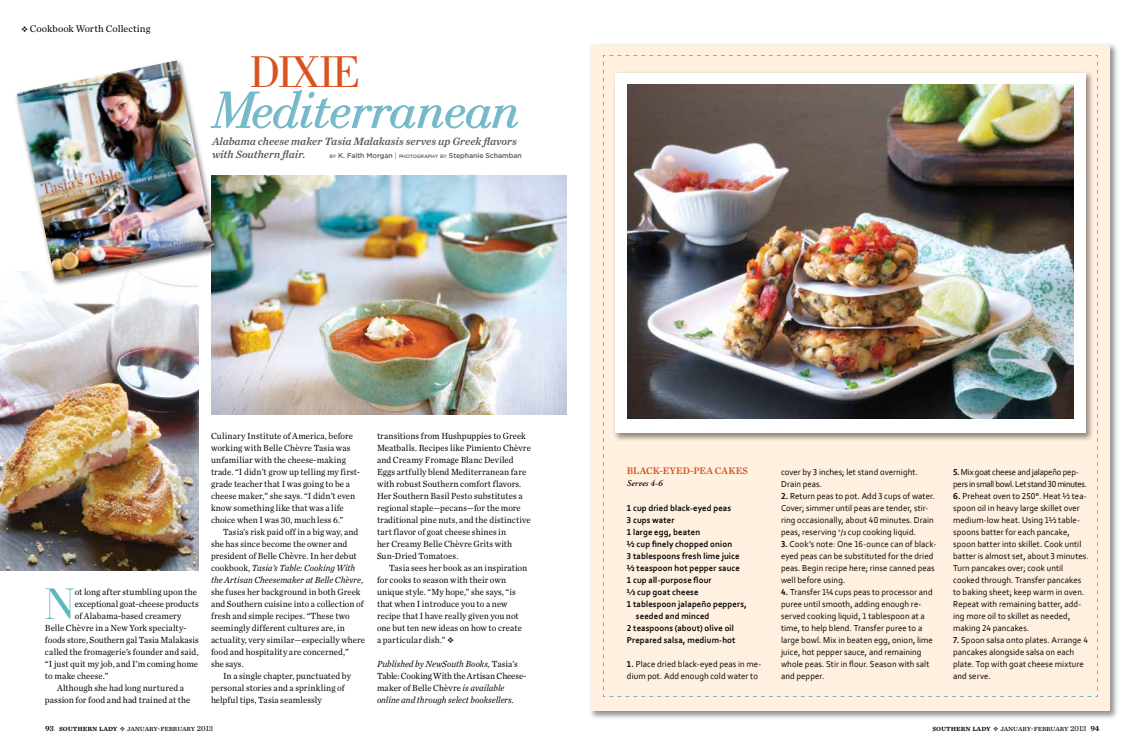
<style>
.page{position:relative;width:1134px;height:756px;background:#fff}
.page>*{position:absolute;margin:0;border:0;box-sizing:border-box;transform-origin:0 0}
.t1{font:50px "Bauer Bodoni Italic Os F";letter-spacing:-.01em;color:#74b9c8}
.t2{font:46px "Bodoni";letter-spacing:-.05em;color:#d9531e}
.t3{font:43.3px "Bauer Bodoni";color:#5cb7be;scale:.95 1}
.t4{font:italic 11px/13px "Chronicle Text G1 Semi";color:#58595b}
.t5{font:10px "Chronicle Text G1";letter-spacing:.01em;color:#000}
.t6{font:10px "Chronicle Text G1 Semi";letter-spacing:.055em;color:#d9531e}
.t7{font:9.2px/12px "Chronicle Text G1";letter-spacing:.005em;color:#000;scale:.95 1}
.t8{font:italic 9.2px/12px "Chronicle Text G1";color:#000;scale:.95 1}
.t9{font:9px/12px "Corbel";letter-spacing:.01em;color:#000}
.t10{font:700 9px "Corbel";letter-spacing:.01em;color:#000}
.t11{font:9px/12px "Corbel";letter-spacing:-.025em;color:#000}
.t12{font:italic 600 9px "Adobe Garamond Pro";letter-spacing:.02em;color:#000}
.t13{font:8px "Chronicle Text G1";letter-spacing:-.01em;color:#000}
.t14{font:500 7px "Gotham";letter-spacing:-.01em;color:#58595b}
.s1{font-size:4.9px}
.s2{font-family:"Gotham HTF";font-weight:400}
.s3{font-style:italic}
.s4{font-family:"Chronicle Text G1 Semi"}
.s5{font-style:normal}
.s6{font-weight:700}
</style>
<div class="page">
<img style="left:0;top:288px;width:199px;height:282px">
<div style="left:589px;top:43px;width:530px;height:677px;background:#000;opacity:.44"></div>
<div style="left:591px;top:45px;width:519px;height:666px;background:#fff0df"></div>
<svg style="left:222px;top:89px;width:296px;height:40px"></svg>
<svg style="left:603px;top:55px;width:495px;height:642px"></svg>
<div style="left:613px;top:71px;width:482px;height:371px;background:#000;opacity:.44"></div>
<div style="left:615px;top:73px;width:471px;height:360px;background:#fff"></div>
<img style="left:627px;top:84px;width:447px;height:335px">
<img style="left:211px;top:175px;width:356px;height:240px">
<div style="left:14px;top:58px;width:208px;height:230px;background:#000;opacity:.55"></div>
<img style="left:17px;top:60px;width:198px;height:219px">
<p class="t5" style="left:21px;top:21px;width:131px">❖ Cookbook Worth Collecting</p>
<h2 class="t2" style="left:250px;top:46px;width:112px">dixie</h2>
<h1 class="t1" style="left:213px;top:80px;width:308px">Mediterranean</h1>
<p class="t4" style="left:212px;top:135px;width:306px">Alabama cheese maker Tasia Malakasis serves up Greek flavors with Southern flair.</p>
<p class="t14" style="left:330px;top:152px;width:194px"><span class="s1">BY</span> K. Faith Morgan <span class="s2">|</span> <span class="s1">PHOTOGRAPHY BY</span> Stephanie Schamban</p>
<h3 class="t3" style="left:45px;top:578px;width:33px">N</h3>
<p class="t7" style="left:75px;top:585px;width:130px">ot long after stumbling upon the</p>
<p class="t7" style="left:75px;top:597px;width:132px">exceptional goat-cheese products</p>
<p class="t7" style="left:75px;top:609px;width:114px">of Alabama-based creamery</p>
<p class="t7" style="left:45px;top:621px;width:151px">Belle Chèvre in a New York specialty-</p>
<p class="t7" style="left:45px;top:633px;width:163px">foods store, Southern gal Tasia Malakasis</p>
<p class="t7" style="left:45px;top:645px;width:163px">called the fromagerie’s founder and said,</p>
<p class="t7" style="left:45px;top:657px;width:163px">“I just quit my job, and I’m coming home</p>
<p class="t7" style="left:45px;top:669px;width:68px">to make cheese.”</p>
<p class="t7" style="left:57px;top:681px;width:135px">Although she had long nurtured a</p>
<p class="t7" style="left:45px;top:693px;width:154px">passion for food and had trained at the</p>
<p class="t7" style="left:211px;top:429px;width:158px">Culinary Institute of America, before working with Belle Chèvre Tasia was unfamiliar with the cheese-making trade. “I didn’t grow up telling my first&shy;grade teacher that I was going to be a cheese maker,” she says. “I didn’t even know something like that was a life choice when I was 30, much less 6.”</p>
<p class="t7" style="left:211px;top:525px;width:164px;text-indent:12px">Tasia’s risk paid off in a big way, and she has since become the owner and president of Belle Chèvre. In her debut cookbook, <span class="s3">Tasia’s Table: Cooking With the Artisan Cheesemaker at Belle Chèvre</span>, she fuses her background in both Greek and Southern cuisine into a collection of fresh and simple recipes. “These two seemingly different cultures are, in actuality, very similar—especially where food and hospitality are concerned,”<br>she says.</p>
<p class="t7" style="left:211px;top:669px;width:149px;text-indent:12px">In a single chapter, punctuated by personal stories and a sprinkling of helpful tips, Tasia seamlessly</p>
<p class="t13" style="left:45px;top:723px;width:170px"><span class="s4">93 Southern Lady</span> ❖ january-february 2013</p>
<p class="t7" style="left:377px;top:429px;width:164px">transitions from Hushpuppies to Greek Meatballs. Recipes like Pimiento Chèvre and Creamy Fromage Blanc Deviled Eggs artfully blend Mediterranean fare with robust Southern comfort flavors.<br>Her Southern Basil Pesto substitutes a regional staple—pecans—for the more traditional pine nuts, and the distinctive tart flavor of goat cheese shines in<br>her Creamy Belle Chèvre Grits with Sun-Dried Tomatoes.</p>
<p class="t7" style="left:377px;top:561px;width:160px;text-indent:12px">Tasia sees her book as an inspiration for cooks to season with their own unique style. “My hope,” she says, “is that when I introduce you to a new recipe that I have really given you not one but ten new ideas on how to create a particular dish.” ❖</p>
<p class="t8" style="left:377px;top:657px;width:159px">Published by NewSouth Books, <span class="s5">Tasia’s Table: Cooking With the Artisan Cheese&shy;maker of Belle Chèvre</span> is available online and through select booksellers.</p>
<p class="t6" style="left:627px;top:463px;width:122px">Black-Eyed-Pea Cakes</p>
<p class="t12" style="left:627px;top:478px;width:37px">Serves 4-6</p>
<p class="t10" style="left:627px;top:502px;width:106px">1 cup dried black-eyed peas</p>
<p class="t10" style="left:627px;top:514px;width:49px">3 cups water</p>
<p class="t10" style="left:627px;top:526px;width:75px">1 large egg, beaten</p>
<p class="t10" style="left:627px;top:538px;width:107px">½ cup finely chopped onion</p>
<p class="t10" style="left:627px;top:550px;width:114px">3 tablespoons fresh lime juice</p>
<p class="t10" style="left:627px;top:562px;width:114px">½ teaspoon hot pepper sauce</p>
<p class="t10" style="left:627px;top:574px;width:86px">1 cup all-purpose flour</p>
<p class="t10" style="left:627px;top:586px;width:73px">1/3 cup goat cheese</p>
<p class="t10" style="left:627px;top:598px;width:121px">1 tablespoon jalapeño peppers,</p>
<p class="t10" style="left:636px;top:610px;width:75px">seeded and minced</p>
<p class="t10" style="left:627px;top:622px;width:109px">2 teaspoons (about) olive oil</p>
<p class="t10" style="left:627px;top:634px;width:110px">Prepared salsa, medium-hot</p>
<p class="t9" style="left:627px;top:658px;width:136px"><span class="s6">1.</span> Place dried black-eyed peas in me&shy;dium pot. Add enough cold water to</p>
<p class="t9" style="left:781px;top:466px;width:138px">cover by 3 inches; let stand overnight.<br>Drain peas.</p>
<p class="t9" style="left:781px;top:490px;width:155px"><span class="s6">2.</span> Return peas to pot. Add 3 cups of water.<br>Cover; simmer until peas are tender, stir&shy;ring occasionally, about 40 minutes. Drain peas, reserving <sup>1</sup>/3 cup cooking liquid.</p>
<p class="t9" style="left:781px;top:538px;width:157px"><span class="s6">3.</span> Cook’s note: One 16-ounce can of black&shy;eyed peas can be substituted for the dried peas. Begin recipe here; rinse canned peas well before using.</p>
<p class="t9" style="left:781px;top:586px;width:153px"><span class="s6">4.</span> Transfer 1¼ cups peas to processor and puree until smooth, adding enough re&shy;served cooking liquid, 1 tablespoon at a time, to help blend. Transfer puree to a large bowl. Mix in beaten egg, onion, lime juice, hot pepper sauce, and remaining whole peas. Stir in flour. Season with salt and pepper.</p>
<p class="t11" style="left:953px;top:466px;width:135px"><span class="s6">5.</span> Mix goat cheese and jalapeño pep&shy;pers in small bowl. Let stand 30 minutes.</p>
<p class="t9" style="left:953px;top:490px;width:137px"><span class="s6">6.</span> Preheat oven to 250°. Heat ½ tea&shy;spoon oil in heavy large skillet over medium-low heat. Using 1½ table&shy;spoons batter for each pancake, spoon batter into skillet. Cook until batter is almost set, about 3 minutes.<br>Turn pancakes over; cook until cooked through. Transfer pancakes to baking sheet; keep warm in oven.<br>Repeat with remaining batter, add&shy;ing more oil to skillet as needed, making 24 pancakes.</p>
<p class="t9" style="left:953px;top:634px;width:136px"><span class="s6">7.</span> Spoon salsa onto plates. Arrange 4 pancakes alongside salsa on each plate. Top with goat cheese mixture and serve.</p>
<p class="t13" style="left:932px;top:723px;width:169px"><span class="s4">Southern Lady</span> ❖ january-february 2013 <span class="s4">94</span></p>
</div>
